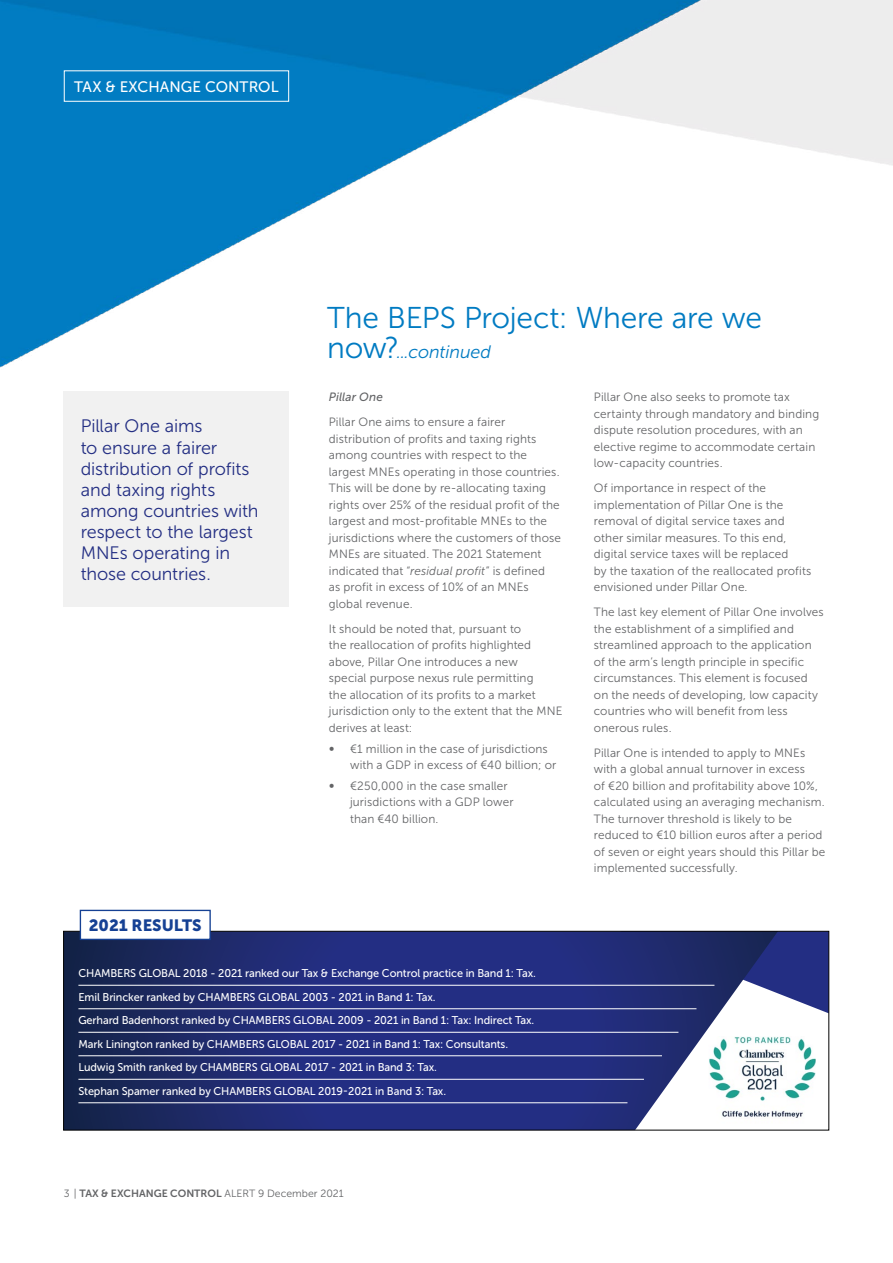
<style>
.page{position:relative;width:893px;height:1263px;background:#fff}
.page>*{position:absolute;margin:0;border:0;box-sizing:border-box;transform-origin:0 0}
.t1{font:30px "Museo Sans 300";letter-spacing:-.01em;color:#007bc2}
.t2{font:18px/21px "Museo Sans 300";letter-spacing:-.005em;color:#232e83}
.t3{font:italic 18px "Museo Sans 300";letter-spacing:-.005em;color:#007bc2}
.t4{font:16.35px "Museo Sans 900";color:#164194}
.t5{font:15.15px "Museo Sans 500";letter-spacing:.005em;color:#fff}
.t6{font:12px/16.5px "Museo Sans 300";letter-spacing:.01em;color:#636466}
.t7{font:italic 12px "Museo Sans 500";letter-spacing:.01em;color:#636466}
.t8{font:11.25px/23.5px "Museo Sans 500";letter-spacing:-.01em;color:#fff}
.t9{font:10.5px "Museo Sans 300";color:#636466}
.s1{font-style:normal;font-size:30px}
.s2{font-style:italic}
.s3{font-family:"Museo Sans 700"}
</style>
<div class="page">
<img style="left:0;top:0;width:893px;height:490px">
<div style="left:64px;top:70px;width:225px;height:32px;border:1px solid #fff"></div>
<div style="left:64px;top:391px;width:225px;height:216px;background:#f1f1f1"></div>
<svg style="left:778px;top:933px;width:49px;height:80px;background:#3e4892"></svg>
<svg style="left:65px;top:933px;width:713px;height:195px;background:#2d387c"></svg>
<div style="left:63px;top:931px;width:766px;height:199px;border:1px solid #000"></div>
<hr style="left:78px;top:985px;width:636px;height:1px;background:#fff">
<hr style="left:78px;top:1008px;width:618px;height:1px;background:#fff">
<hr style="left:78px;top:1032px;width:600px;height:1px;background:#fff">
<hr style="left:78px;top:1055px;width:584px;height:1px;background:#fff">
<hr style="left:78px;top:1079px;width:566px;height:1px;background:#fff">
<hr style="left:78px;top:1102px;width:549px;height:1px;background:#fff">
<div style="left:80px;top:910px;width:130px;height:29px;background:#fff"></div>
<div style="left:80px;top:910px;width:131px;height:30px;border:1px solid #164194"></div>
<img style="left:709px;top:1036px;width:107px;height:88px">
<p class="t5" style="left:74px;top:78px;width:206px">TAX &amp; EXCHANGE CONTROL</p>
<h2 class="t2" style="left:81px;top:416px;width:179px">Pillar One aims<br>to ensure a fairer distribution of profits and taxing rights among countries with respect to the largest<br>MNEs operating in those countries.</h2>
<h3 class="t4" style="left:89px;top:916px;width:114px">2021 RESULTS</h3>
<h1 class="t1" style="left:327px;top:302px;width:436px">The BEPS Project: Where are we</h1>
<h2 class="t3" style="left:327px;top:343px;width:166px"><span class="s1">now?</span>...continued</h2>
<p class="t7" style="left:329px;top:391px;width:55px">Pillar One</p>
<p class="t6" style="left:329px;top:414px;width:234px">Pillar One aims to ensure a fairer distribution of profits and taxing rights among countries with respect to the largest MNEs operating in those countries.<br>This will be done by re-allocating taxing rights over 25% of the residual profit of the largest and most-profitable MNEs to the jurisdictions where the customers of those MNEs are situated. The 2021 Statement indicated that “<span class="s2">residual profit</span>” is defined<br>as profit in excess of 10% of an MNEs global revenue.</p>
<p class="t6" style="left:329px;top:620px;width:235px">It should be noted that, pursuant to<br>the reallocation of profits highlighted above, Pillar One introduces a new<br>special purpose nexus rule permitting<br>the allocation of its profits to a market jurisdiction only to the extent that the MNE derives at least:</p>
<p class="t6" style="left:329px;top:740px;width:7px">∞</p>
<p class="t6" style="left:350px;top:740px;width:208px">€1 million in the case of jurisdictions with a GDP in excess of €40 billion; or</p>
<p class="t6" style="left:329px;top:777px;width:7px">∞</p>
<p class="t6" style="left:350px;top:777px;width:165px">€250,000 in the case smaller jurisdictions with a GDP lower than €40 billion.</p>
<p class="t6" style="left:594px;top:389px;width:227px">Pillar One also seeks to promote tax certainty through mandatory and binding dispute resolution procedures, with an elective regime to accommodate certain low-capacity countries.</p>
<p class="t6" style="left:594px;top:480px;width:219px">Of importance in respect of the implementation of Pillar One is the removal of digital service taxes and other similar measures. To this end, digital service taxes will be replaced<br>by the taxation of the reallocated profits envisioned under Pillar One.</p>
<p class="t6" style="left:594px;top:604px;width:231px">The last key element of Pillar One involves the establishment of a simplified and streamlined approach to the application of the arm’s length principle in specific circumstances. This element is focused on the needs of developing, low capacity countries who will benefit from less onerous rules.</p>
<p class="t6" style="left:594px;top:744px;width:233px">Pillar One is intended to apply to MNEs with a global annual turnover in excess<br>of €20 billion and profitability above 10%, calculated using an averaging mechanism.<br>The turnover threshold is likely to be reduced to €10 billion euros after a period of seven or eight years should this Pillar be implemented successfully.</p>
<p class="t8" style="left:78px;top:961px;width:459px">CHAMBERS GLOBAL 2018 - 2021 ranked our Tax &amp; Exchange Control practice in Band 1: Tax.<br>Emil Brincker ranked by CHAMBERS GLOBAL 2003 - 2021 in Band 1: Tax.<br>Gerhard Badenhorst ranked by CHAMBERS GLOBAL 2009 - 2021 in Band 1: Tax: Indirect Tax.<br>Mark Linington ranked by CHAMBERS GLOBAL 2017 - 2021 in Band 1: Tax: Consultants.<br>Ludwig Smith ranked by CHAMBERS GLOBAL 2017 - 2021 in Band 3: Tax.<br>Stephan Spamer ranked by CHAMBERS GLOBAL 2019-2021 in Band 3: Tax.</p>
<p class="t9" style="left:64px;top:1188px;width:281px">3 | <span class="s3">TAX &amp; EXCHANGE CONTROL</span> ALERT 9 December 2021</p>
</div>
